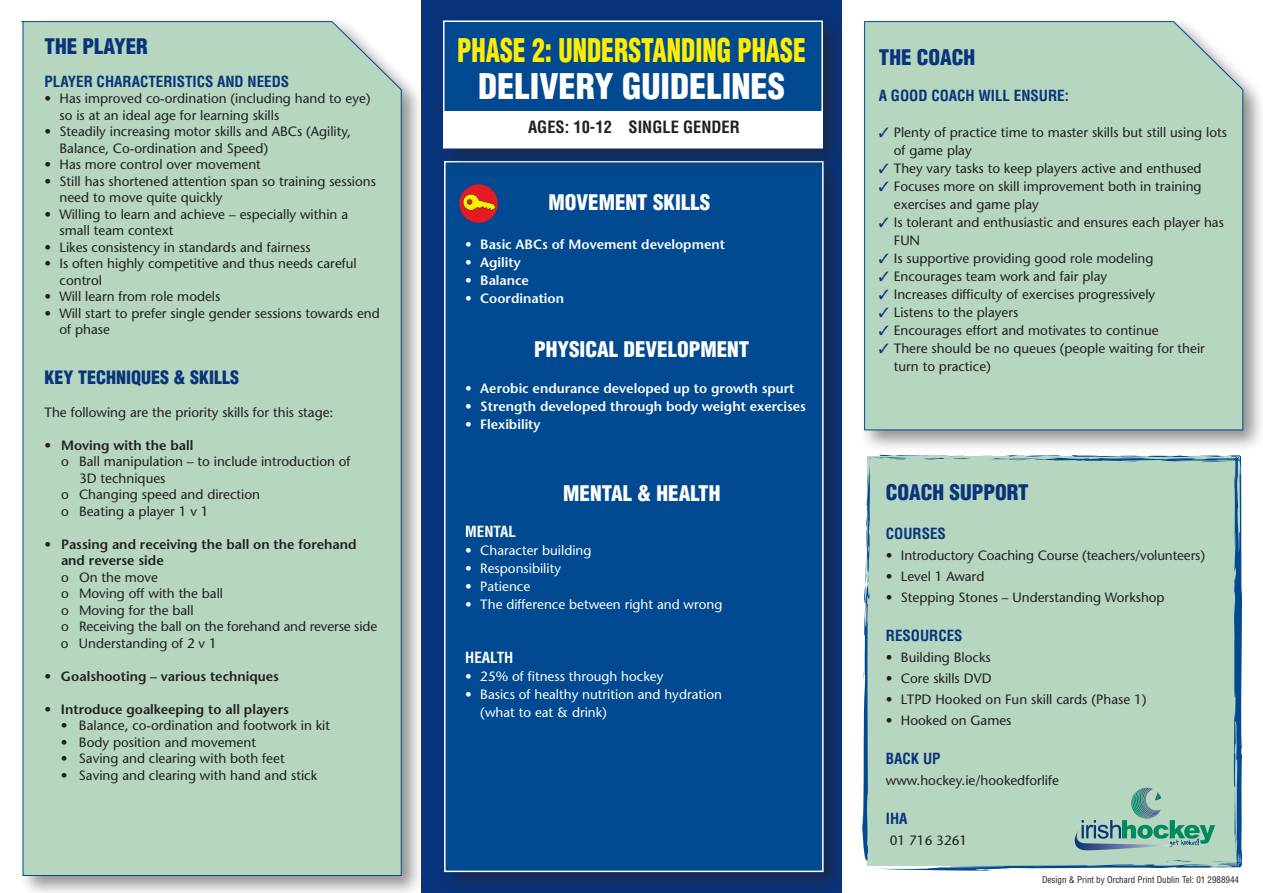
<style>
.page{position:relative;width:1263px;height:893px;background:#fff}
.page>*{position:absolute;margin:0;border:0;box-sizing:border-box;transform-origin:0 0}
.t1{font:900 condensed 34.5px "Helvetica LT Std";color:#fff}
.t2{font:900 condensed 31.8px "Helvetica LT Std";color:#ffee01;scale:.81 1}
.t3{font:900 condensed 21px "Helvetica LT Std";color:#fff}
.t4{font:900 condensed 21px "Helvetica LT Std";color:#08347b}
.t5{font:900 condensed 18px "Helvetica LT Std";color:#08347b}
.t6{font:700 condensed 16.5px "Helvetica LT Std";color:#231f20}
.t7{font:700 condensed 15px "Helvetica LT Std";color:#08347b}
.t8{font:700 condensed 15px "Helvetica LT Std";color:#fff}
.t9{font:13.5px/16.5px "Stone Sans";color:#231f20}
.t10{font:600 13.5px "Stone Sans";color:#fff}
.t11{font:13.5px/18px "Stone Sans";color:#fff}
.t12{font:600 13.5px/16.5px "Stone Sans";color:#231f20}
.t13{font:condensed 9px "Helvetica LT Std";color:#231f20}
.s1{font-weight:400}
.s2{color:#08347b}
</style>
<div class="page">
<div style="left:421px;top:0;width:421px;height:893px;background:#08347b"></div>
<svg style="left:874px;top:454px;width:369px;height:417px;background:#afd0bd"></svg>
<div style="left:862px;top:455px;width:108px;height:409px;background:#b6d6bf"></div>
<div style="left:16px;top:16px;width:406px;height:877px;background:#231f20;opacity:.5"></div>
<div style="left:21px;top:21px;width:381px;height:855px;background:#b6d6bf"></div>
<div style="left:858px;top:16px;width:405px;height:437px;background:#231f20;opacity:.5"></div>
<div style="left:864px;top:21px;width:379px;height:409px;background:#b6d6bf"></div>
<div style="left:438px;top:155px;width:408px;height:738px;background:#231f20;opacity:.5"></div>
<div style="left:444px;top:161px;width:380px;height:711px;background:#014990;border:2px solid #fff"></div>
<svg style="left:1072px;top:788px;width:143px;height:63px;background:#92beae"></svg>
<div style="left:437px;top:15px;width:408px;height:156px;background:#231f20;opacity:.5"></div>
<div style="left:443px;top:21px;width:380px;height:127px;background:#014990;border:2px solid #fff"></div>
<svg style="left:459px;top:184px;width:39px;height:39px"></svg>
<div style="left:444px;top:112px;width:378px;height:35px;background:#fff"></div>
<h3 class="t4" style="left:45px;top:33px;width:105px">THE PLAYER</h3>
<p class="t7" style="left:45px;top:72px;width:244px">PLAYER CHARACTERISTICS AND NEEDS</p>
<p class="t9" style="left:60px;top:90px;width:313px;text-indent:-15px">• Has improved co-ordination (including hand to eye) so is at an ideal age for learning skills</p>
<p class="t9" style="left:60px;top:123px;width:293px;text-indent:-15px">• Steadily increasing motor skills and ABCs (Agility,<br>Balance, Co-ordination and Speed)</p>
<p class="t9" style="left:45px;top:156px;width:218px">• Has more control over movement</p>
<p class="t9" style="left:60px;top:173px;width:318px;text-indent:-15px">• Still has shortened attention span so training sessions need to move quite quickly</p>
<p class="t9" style="left:60px;top:206px;width:290px;text-indent:-15px">• Willing to learn and achieve – especially within a small team context</p>
<p class="t9" style="left:45px;top:239px;width:268px">• Likes consistency in standards and fairness</p>
<p class="t9" style="left:60px;top:255px;width:299px;text-indent:-15px">• Is often highly competitive and thus needs careful control</p>
<p class="t9" style="left:45px;top:288px;width:177px">• Will learn from role models</p>
<p class="t9" style="left:60px;top:305px;width:322px;text-indent:-15px">• Will start to prefer single gender sessions towards end of phase</p>
<h3 class="t5" style="left:45px;top:366px;width:196px">KEY TECHNIQUES &amp; SKILLS</h3>
<p class="t9" style="left:45px;top:404px;width:290px">The following are the priority skills for this stage:</p>
<p class="t12" style="left:45px;top:437px;width:150px"><span class="s1">•</span> Moving with the ball</p>
<p class="t9" style="left:61px;top:453px;width:291px">o Ball manipulation – to include introduction of</p>
<p class="t9" style="left:79px;top:470px;width:88px">3D techniques</p>
<p class="t9" style="left:61px;top:486px;width:201px">o Changing speed and direction</p>
<p class="t9" style="left:61px;top:503px;width:149px">o Beating a player 1 v 1</p>
<p class="t12" style="left:61px;top:536px;width:297px;text-indent:-16px"><span class="s1">•</span> Passing and receiving the ball on the forehand and reverse side</p>
<p class="t9" style="left:61px;top:569px;width:318px">o On the move<br>o Moving off with the ball<br>o Moving for the ball<br>o Receiving the ball on the forehand and reverse side o Understanding of 2 v 1</p>
<p class="t12" style="left:44px;top:668px;width:236px"><span class="s1">•</span> Goalshooting – various techniques</p>
<p class="t12" style="left:44px;top:701px;width:246px"><span class="s1">•</span> Introduce goalkeeping to all players</p>
<p class="t9" style="left:61px;top:717px;width:271px">• Balance, co-ordination and footwork in kit</p>
<p class="t9" style="left:61px;top:734px;width:196px">• Body position and movement</p>
<p class="t9" style="left:61px;top:750px;width:225px">• Saving and clearing with both feet</p>
<p class="t9" style="left:61px;top:767px;width:258px">• Saving and clearing with hand and stick</p>
<h2 class="t2" style="left:457px;top:30px;width:160px">PHASE 2: UNDERSTANDING</h2>
<h2 class="t2" style="left:737px;top:30px;width:53px">PHASE</h2>
<h1 class="t1" style="left:478px;top:65px;width:37px">DELIVERY</h1>
<h1 class="t1" style="left:622px;top:65px;width:36px">GUIDELINES</h1>
<p class="t6" style="left:528px;top:117px;width:213px">AGES: 10-12 SINGLE GENDER</p>
<h3 class="t3" style="left:548px;top:189px;width:163px">MOVEMENT SKILLS</h3>
<p class="t10" style="left:465px;top:236px;width:261px">• Basic ABCs of Movement development</p>
<p class="t10" style="left:465px;top:254px;width:57px">• Agility</p>
<p class="t10" style="left:465px;top:272px;width:65px">• Balance</p>
<p class="t10" style="left:465px;top:290px;width:100px">• Coordination</p>
<h3 class="t3" style="left:534px;top:336px;width:217px">PHYSICAL DEVELOPMENT</h3>
<p class="t10" style="left:465px;top:380px;width:331px">• Aerobic endurance developed up to growth spurt</p>
<p class="t10" style="left:465px;top:398px;width:342px">• Strength developed through body weight exercises</p>
<p class="t10" style="left:465px;top:416px;width:77px">• Flexibility</p>
<h3 class="t3" style="left:563px;top:480px;width:157px">MENTAL &amp; HEALTH</h3>
<p class="t8" style="left:465px;top:522px;width:10px">MENTAL</p>
<p class="t11" style="left:465px;top:541px;width:128px">• Character building</p>
<p class="t11" style="left:465px;top:559px;width:97px">• Responsibility</p>
<p class="t11" style="left:465px;top:577px;width:66px">• Patience</p>
<p class="t11" style="left:465px;top:595px;width:259px">• The difference between right and wrong</p>
<p class="t8" style="left:465px;top:648px;width:9px">HEALTH</p>
<p class="t11" style="left:465px;top:667px;width:200px">• 25% of fitness through hockey</p>
<p class="t11" style="left:480px;top:685px;width:243px;text-indent:-15px">• Basics of healthy nutrition and hydration (what to eat &amp; drink)</p>
<h3 class="t4" style="left:879px;top:44px;width:96px">THE COACH</h3>
<p class="t7" style="left:879px;top:86px;width:192px">A GOOD COACH WILL ENSURE:</p>
<p class="t9" style="left:894px;top:123px;width:335px;line-height:18px;text-indent:-15px"><span class="s2">✓</span> Plenty of practice time to master skills but still using lots of game play</p>
<p class="t9" style="left:879px;top:160px;width:324px"><span class="s2">✓</span> They vary tasks to keep players active and enthused</p>
<p class="t9" style="left:894px;top:177px;width:309px;line-height:18px;text-indent:-15px"><span class="s2">✓</span> Focuses more on skill improvement both in training exercises and game play</p>
<p class="t9" style="left:894px;top:213px;width:332px;line-height:18px;text-indent:-15px"><span class="s2">✓</span> Is tolerant and enthusiastic and ensures each player has<br>FUN</p>
<p class="t9" style="left:879px;top:250px;width:276px"><span class="s2">✓</span> Is supportive providing good role modeling</p>
<p class="t9" style="left:879px;top:268px;width:230px"><span class="s2">✓</span> Encourages team work and fair play</p>
<p class="t9" style="left:879px;top:286px;width:278px"><span class="s2">✓</span> Increases difficulty of exercises progressively</p>
<p class="t9" style="left:879px;top:304px;width:141px"><span class="s2">✓</span> Listens to the players</p>
<p class="t9" style="left:879px;top:322px;width:281px"><span class="s2">✓</span> Encourages effort and motivates to continue</p>
<p class="t9" style="left:894px;top:339px;width:313px;line-height:18px;text-indent:-15px"><span class="s2">✓</span> There should be no queues (people waiting for their turn to practice)</p>
<h3 class="t4" style="left:886px;top:479px;width:144px">COACH SUPPORT</h3>
<p class="t7" style="left:886px;top:524px;width:62px">COURSES</p>
<p class="t9" style="left:886px;top:547px;width:321px">• Introductory Coaching Course (teachers/volunteers)</p>
<p class="t9" style="left:886px;top:568px;width:100px">• Level 1 Award</p>
<p class="t9" style="left:886px;top:589px;width:280px">• Stepping Stones – Understanding Workshop</p>
<p class="t7" style="left:886px;top:626px;width:44px">RESOURCE</p>
<p class="t7" style="left:954px;top:626px;width:10px">S</p>
<p class="t9" style="left:886px;top:649px;width:106px">• Building Blocks</p>
<p class="t9" style="left:886px;top:670px;width:107px">• Core skills DVD</p>
<p class="t9" style="left:886px;top:691px;width:262px">• LTPD Hooked on Fun skill cards (Phase 1)</p>
<p class="t9" style="left:886px;top:712px;width:127px">• Hooked on Games</p>
<p class="t7" style="left:886px;top:749px;width:56px">BACK UP</p>
<p class="t9" style="left:886px;top:772px;width:175px">www.hockey.ie/hookedforlife</p>
<p class="t7" style="left:886px;top:809px;width:8px">IHA</p>
<p class="t9" style="left:890px;top:832px;width:79px">01 716 3261</p>
<p class="t13" style="left:1042px;top:874px;width:199px">Design &amp; Print by Orchard Print Dublin Tel: 01 2988944</p>
</div>
